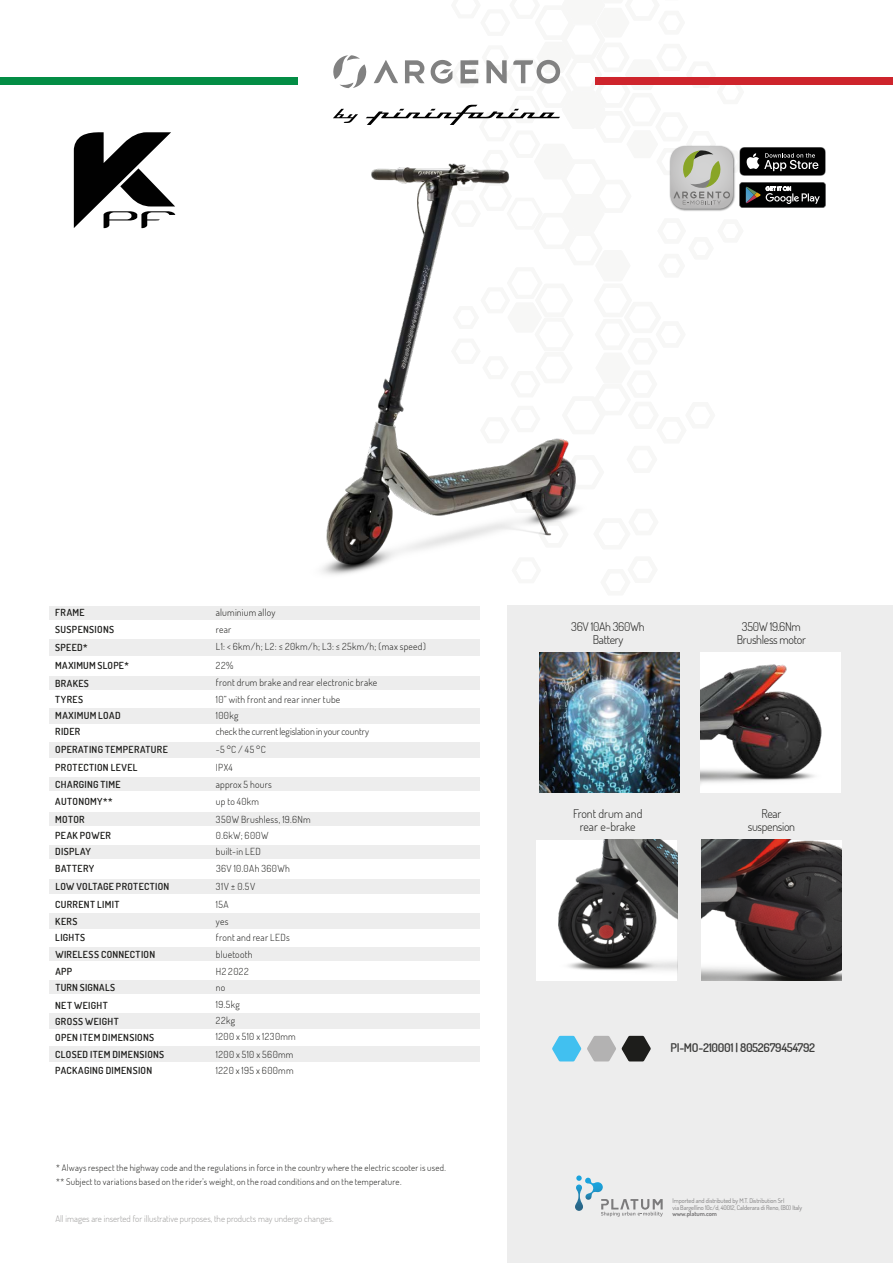
<style>
.page{position:relative;width:893px;height:1263px;background:#fff}
.page>*{position:absolute;margin:0;border:0;box-sizing:border-box;transform-origin:0 0}
.t1{font:300 12px/13.5px "Terminal Dosis";letter-spacing:-.025em;color:#1d1d1b;text-align:center}
.t2{font:600 12px "Terminal Dosis";letter-spacing:-.025em;color:#3c3c3b}
.t3{font:300 12px/13.5px "Terminal Dosis";color:#1d1d1b;text-align:center}
.t4{font:300 9.75px/17.2px "Terminal Dosis";letter-spacing:.025em;color:#1e1e1c}
.t5{font:600 9.75px/16.5px "Terminal Dosis";letter-spacing:.035em;color:#1e1e1c}
.t6{font:300 9.75px "Terminal Dosis";letter-spacing:-.01em;color:#1e1e1c}
.t7{font:300 9.75px "Terminal Dosis";letter-spacing:.045em;color:#1e1e1c}
.t8{font:600 9.75px "Terminal Dosis";letter-spacing:.03em;color:#1e1f1d}
.t9{font:300 9px/13.5px "Terminal Dosis";letter-spacing:.025em;color:#1e1e1c}
.t10{font:300 9px "Terminal Dosis";color:#9e9d9c}
.t11{font:6.45px/6.4px "Terminal Dosis";letter-spacing:-.01em;color:#7c7b7c}
.t12{font:700 6.45px "Terminal Dosis";letter-spacing:-.01em;color:#7c7b7c}
</style>
<div class="page">
<div style="left:507px;top:606px;width:386px;height:657px;background:#ededed"></div>
<div style="left:49px;top:606px;width:430px;height:13px;background:#ededed"></div>
<div style="left:49px;top:639px;width:430px;height:16px;background:#ededed"></div>
<div style="left:49px;top:676px;width:430px;height:14px;background:#ededed"></div>
<div style="left:49px;top:708px;width:430px;height:16px;background:#ededed"></div>
<div style="left:49px;top:742px;width:430px;height:16px;background:#ededed"></div>
<div style="left:49px;top:777px;width:430px;height:14px;background:#ededed"></div>
<div style="left:49px;top:812px;width:430px;height:14px;background:#ededed"></div>
<div style="left:49px;top:845px;width:430px;height:13px;background:#ededed"></div>
<div style="left:49px;top:879px;width:430px;height:15px;background:#ededed"></div>
<div style="left:49px;top:913px;width:430px;height:16px;background:#ededed"></div>
<div style="left:49px;top:947px;width:430px;height:14px;background:#ededed"></div>
<div style="left:49px;top:980px;width:430px;height:14px;background:#ededed"></div>
<div style="left:49px;top:1013px;width:430px;height:16px;background:#ededed"></div>
<div style="left:49px;top:1046px;width:430px;height:15px;background:#ededed"></div>
<svg style="left:739px;top:147px;width:87px;height:29px;background:#333"></svg>
<svg style="left:739px;top:182px;width:87px;height:26px;background:#2f3131"></svg>
<img style="left:669px;top:145px;width:67px;height:66px">
<svg style="left:670px;top:146px;width:63px;height:63px;background:#babcb0"></svg>
<img style="left:701px;top:840px;width:141px;height:140px">
<img style="left:536px;top:840px;width:141px;height:140px">
<img style="left:701px;top:652px;width:140px;height:141px">
<img style="left:539px;top:652px;width:140px;height:141px">
<img style="left:321px;top:163px;width:258px;height:412px">
<svg style="left:587px;top:1036px;width:29px;height:25px"></svg>
<svg style="left:622px;top:1036px;width:29px;height:25px"></svg>
<svg style="left:552px;top:1036px;width:29px;height:25px"></svg>
<div style="left:0;top:77px;width:298px;height:8px;background:#038d45"></div>
<div style="left:595px;top:77px;width:298px;height:8px;background:#ce242c"></div>
<svg style="left:575px;top:1175px;width:88px;height:41px"></svg>
<svg style="left:74px;top:132px;width:102px;height:96px"></svg>
<svg style="left:366px;top:105px;width:194px;height:20px"></svg>
<svg style="left:333px;top:109px;width:25px;height:14px"></svg>
<svg style="left:333px;top:55px;width:34px;height:34px"></svg>
<svg style="left:513px;top:60px;width:47px;height:24px"></svg>
<svg style="left:405px;top:60px;width:20px;height:23px"></svg>
<svg style="left:374px;top:60px;width:24px;height:23px"></svg>
<svg style="left:486px;top:60px;width:21px;height:23px"></svg>
<svg style="left:460px;top:60px;width:18px;height:23px"></svg>
<svg style="left:431px;top:60px;width:21px;height:24px"></svg>
<p class="t5" style="left:55px;top:604px;width:31px">FRAME</p>
<p class="t4" style="left:216px;top:603px;width:61px">aluminium alloy</p>
<p class="t5" style="left:55px;top:621px;width:60px">SUSPENSIONS</p>
<p class="t4" style="left:216px;top:621px;width:17px">rear</p>
<p class="t5" style="left:55px;top:639px;width:34px">SPEED*</p>
<p class="t4" style="left:216px;top:637px;width:211px">L1: &lt; 6km/h; L2: ≤ 20km/h; L3: ≤ 25km/h; (max speed)</p>
<p class="t5" style="left:55px;top:656px;width:75px">MAXIMUM SLOPE*</p>
<p class="t4" style="left:216px;top:656px;width:19px">22%</p>
<p class="t5" style="left:55px;top:674px;width:35px">BRAKES</p>
<p class="t4" style="left:216px;top:674px;width:163px">front drum brake and rear electronic brake</p>
<p class="t5" style="left:55px;top:691px;width:29px">TYRES</p>
<p class="t4" style="left:216px;top:690px;width:126px">10” with front and rear inner tube</p>
<p class="t5" style="left:55px;top:707px;width:67px">MAXIMUM LOAD</p>
<p class="t4" style="left:216px;top:707px;width:24px">100kg</p>
<p class="t5" style="left:55px;top:741px;width:114px">OPERATING TEMPERATURE</p>
<p class="t4" style="left:216px;top:741px;width:51px">-5 °C / 45 °C</p>
<p class="t8" style="left:55px;top:778px;width:67px">CHARGING TIME</p>
<p class="t5" style="left:55px;top:723px;width:27px">RIDER</p>
<p class="t6" style="left:216px;top:725px;width:155px">check the current legislation in your country</p>
<p class="t4" style="left:216px;top:758px;width:18px">IPX4</p>
<p class="t5" style="left:55px;top:759px;width:84px">PROTECTION LEVEL</p>
<p class="t4" style="left:216px;top:775px;width:57px">approx 5 hours up to 40km</p>
<p class="t5" style="left:55px;top:793px;width:59px">AUTONOMY**</p>
<p class="t5" style="left:55px;top:811px;width:31px">MOTOR</p>
<p class="t4" style="left:216px;top:810px;width:96px">350W Brushless, 19.6Nm</p>
<p class="t5" style="left:55px;top:827px;width:57px">PEAK POWER</p>
<p class="t4" style="left:216px;top:827px;width:54px">0.6kW; 600W</p>
<p class="t5" style="left:55px;top:843px;width:37px">DISPLAY</p>
<p class="t4" style="left:216px;top:843px;width:46px">built-in LED</p>
<p class="t5" style="left:55px;top:860px;width:41px">BATTERY</p>
<p class="t4" style="left:216px;top:859px;width:76px">36V 10.0Ah 360Wh</p>
<p class="t5" style="left:55px;top:878px;width:115px">LOW VOLTAGE PROTECTION</p>
<p class="t4" style="left:216px;top:877px;width:41px">31V ± 0.5V</p>
<p class="t5" style="left:55px;top:896px;width:66px">CURRENT LIMIT</p>
<p class="t4" style="left:216px;top:895px;width:14px">15A</p>
<p class="t5" style="left:55px;top:913px;width:24px">KERS</p>
<p class="t5" style="left:55px;top:929px;width:31px">LIGHTS</p>
<p class="t4" style="left:216px;top:913px;width:75px;line-height:16.2px">yes<br>front and rear LEDs</p>
<p class="t5" style="left:55px;top:946px;width:101px">WIRELESS CONNECTION<br>APP<br>TURN SIGNALS</p>
<p class="t4" style="left:216px;top:946px;width:38px">bluetooth</p>
<p class="t4" style="left:216px;top:963px;width:34px;line-height:15.8px">H2 2022 no</p>
<p class="t5" style="left:55px;top:997px;width:54px">NET WEIGHT</p>
<p class="t5" style="left:55px;top:1013px;width:65px">GROSS WEIGHT</p>
<p class="t5" style="left:55px;top:1046px;width:111px">CLOSED ITEM DIMENSIONS</p>
<p class="t5" style="left:55px;top:1029px;width:100px">OPEN ITEM DIMENSIONS</p>
<p class="t5" style="left:55px;top:1062px;width:98px">PACKAGING DIMENSION</p>
<p class="t4" style="left:216px;top:996px;width:25px">19.5kg</p>
<p class="t4" style="left:216px;top:1045px;width:79px">1200 x 510 x 560mm</p>
<p class="t4" style="left:216px;top:1011px;width:21px">22kg</p>
<p class="t4" style="left:216px;top:1028px;width:81px">1200 x 510 x 1230mm</p>
<p class="t7" style="left:216px;top:1064px;width:79px">1220 x 195 x 600mm</p>
<p class="t9" style="left:56px;top:1161px;width:391px">* Always respect the highway code and the regulations in force in the country where the electric scooter is used. ** Subject to variations based on the rider's weight, on the road conditions and on the temperature.</p>
<p class="t10" style="left:55px;top:1212px;width:280px">All images are inserted for illustrative purposes, the products may undergo changes.</p>
<p class="t1" style="left:571px;top:619px;width:75px">36V 10Ah 360Wh<br>Battery</p>
<p class="t1" style="left:737px;top:619px;width:71px">350W 19.6Nm<br>Brushless motor</p>
<p class="t3" style="left:573px;top:806px;width:71px">Front drum and rear e-brake</p>
<p class="t1" style="left:748px;top:806px;width:49px">Rear suspension</p>
<p class="t2" style="left:670px;top:1040px;width:146px">PI-MO-210001 | 8052679454792</p>
<p class="t11" style="left:673px;top:1197px;width:131px">Imported and distributed by M.T. Distribution Srl<br>via Bargellino 10c/d, 40012, Calderara di Reno, (BO) Italy</p>
<p class="t12" style="left:673px;top:1209px;width:46px">www.platum.com</p>
</div>
